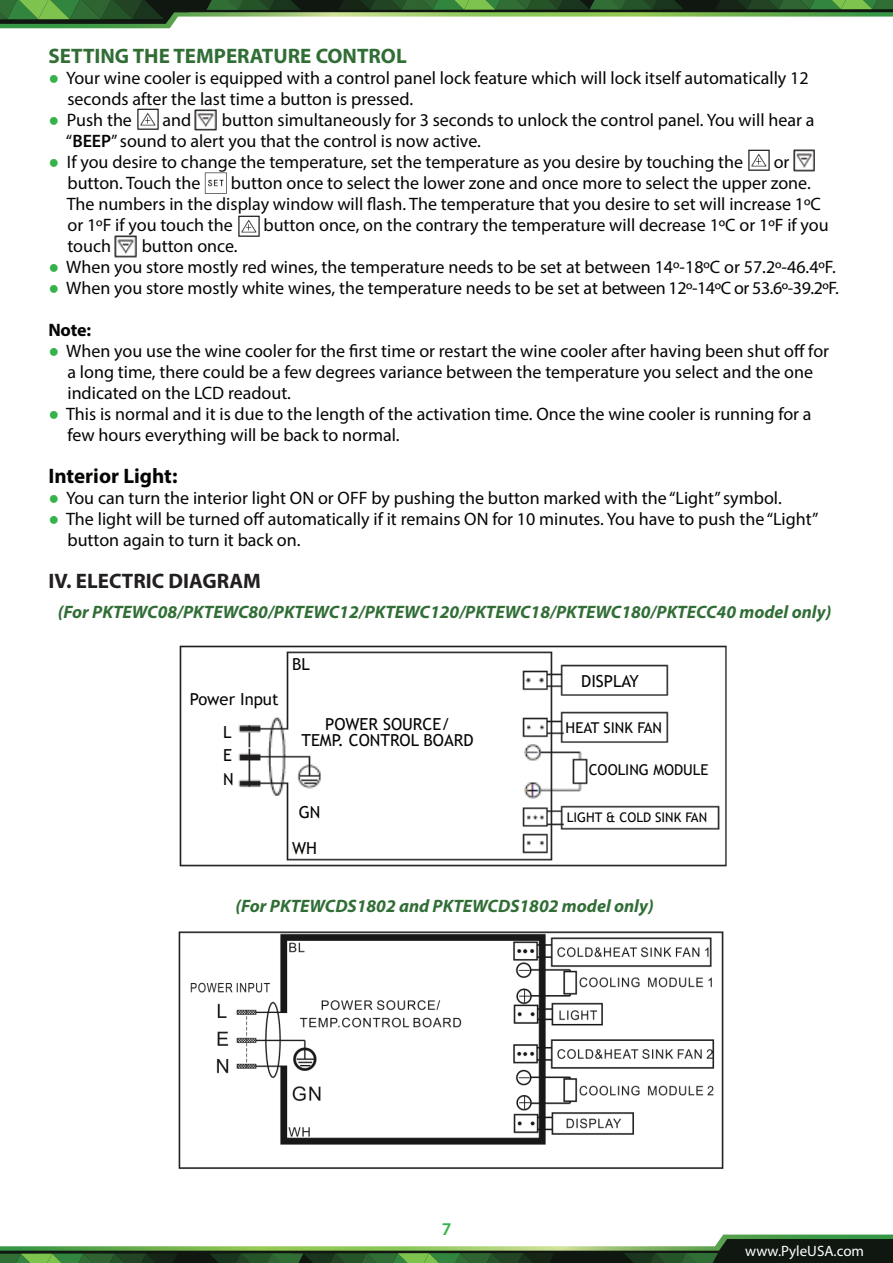
<style>
.page{position:relative;width:893px;height:1263px;background:#fff}
.page>*{position:absolute;margin:0;border:0;box-sizing:border-box;transform-origin:0 0}
.t1{font:700 21px "Myriad Pro";color:#316e36}
.t2{font:700 21px "Myriad Pro";color:#231f20}
.t3{font:700 21px "Myriad Pro";color:#050504}
.t4{font:18px/21px "Myriad Pro";color:#050504}
.t5{font:italic 700 18px "Myriad Pro";color:#316e36}
.t6{font:700 18px "Myriad Pro";color:#050504}
.t7{font:600 18px "Myriad Pro";color:#34b34a}
.t8{font:16.5px/23.2px "Trebuchet MS";color:#050504}
.t9{font:15px "Myriad Pro";color:#fff}
.t10{font:14.85px "Trebuchet MS";color:#050504}
.t11{font:13.2px "Trebuchet MS";color:#050504}
.s1{font-family:"Trebuchet MS";color:#34b34a}
.s2{font-weight:600}
</style>
<div class="page">
<img style="left:137px;top:108px;width:22px;height:22px">
<img style="left:194px;top:109px;width:23px;height:22px">
<img style="left:748px;top:149px;width:22px;height:22px">
<img style="left:793px;top:150px;width:22px;height:22px">
<img style="left:204px;top:172px;width:23px;height:22px">
<img style="left:238px;top:215px;width:22px;height:22px">
<img style="left:114px;top:236px;width:23px;height:22px">
<img style="left:179px;top:645px;width:548px;height:222px">
<div style="left:187px;top:696px;width:92px;height:15px;background:#fff"></div>
<div style="left:216px;top:714px;width:19px;height:80px;background:#fff"></div>
<svg style="left:290px;top:656px;width:157px;height:202px"></svg>
<div style="left:577px;top:674px;width:64px;height:16px;background:#fff"></div>
<div style="left:565px;top:718px;width:83px;height:20px;background:#fff"></div>
<div style="left:588px;top:757px;width:109px;height:29px;background:#fff"></div>
<div style="left:565px;top:809px;width:132px;height:16px;background:#fff"></div>
<svg style="left:0;top:1234px;width:893px;height:29px"></svg>
<svg style="left:0;top:0;width:893px;height:28px"></svg>
<img style="left:178px;top:931px;width:546px;height:238px">
<p class="t1" style="left:48px;top:42px;width:360px">SETTING THE TEMPERATURE CONTROL</p>
<p class="t4" style="left:67px;top:67px;width:743px;text-indent:-19px"><span class="s1">●</span> Your wine cooler is equipped with a control panel lock feature which will lock itself automatically 12 seconds after the last time a button is pressed.</p>
<p class="t4" style="left:48px;top:109px;width:85px"><span class="s1">●</span> Push the</p>
<p class="t4" style="left:163px;top:109px;width:30px">and</p>
<p class="t4" style="left:66px;top:109px;width:750px;text-indent:156px">button simultaneously for 3 seconds to unlock the control panel. You will hear a “<span class="s2">BEEP</span>” sound to alert you that the control is now active.</p>
<p class="t4" style="left:48px;top:151px;width:696px"><span class="s1">●</span> If you desire to change the temperature, set the temperature as you desire by touching the</p>
<p class="t4" style="left:774px;top:151px;width:17px">or</p>
<p class="t4" style="left:67px;top:172px;width:134px">button. Touch the</p>
<p class="t4" style="left:67px;top:172px;width:756px;text-indent:164px">button once to select the lower zone and once more to select the upper zone.<br>The numbers in the display window will flash. The temperature that you desire to set will increase 1ºC or 1ºF if you touch the</p>
<p class="t4" style="left:263px;top:214px;width:567px">button once, on the contrary the temperature will decrease 1ºC or 1ºF if you</p>
<p class="t4" style="left:67px;top:235px;width:45px">touch</p>
<p class="t4" style="left:142px;top:235px;width:98px">button once.</p>
<p class="t4" style="left:48px;top:256px;width:789px"><span class="s1">●</span> When you store mostly red wines, the temperature needs to be set at between 14º-18ºC or 57.2º-46.4ºF.</p>
<p class="t4" style="left:48px;top:277px;width:792px"><span class="s1">●</span> When you store mostly white wines, the temperature needs to be set at between 12º-14ºC or 53.6º-39.2ºF.</p>
<p class="t6" style="left:48px;top:318px;width:44px">Note:</p>
<p class="t4" style="left:67px;top:340px;width:763px;text-indent:-19px"><span class="s1">●</span> When you use the wine cooler for the first time or restart the wine cooler after having been shut off for a long time, there could be a few degrees variance between the temperature you select and the one indicated on the LCD readout.</p>
<p class="t4" style="left:67px;top:403px;width:746px;text-indent:-19px"><span class="s1">●</span> This is normal and it is due to the length of the activation time. Once the wine cooler is running for a few hours everything will be back to normal.</p>
<p class="t3" style="left:48px;top:462px;width:131px">Interior Light:</p>
<p class="t4" style="left:48px;top:487px;width:735px"><span class="s1">●</span> You can turn the interior light ON or OFF by pushing the button marked with the “Light” symbol.</p>
<p class="t4" style="left:67px;top:508px;width:752px;text-indent:-19px"><span class="s1">●</span> The light will be turned off automatically if it remains ON for 10 minutes. You have to push the “Light” button again to turn it back on.</p>
<p class="t2" style="left:48px;top:567px;width:214px">IV. ELECTRIC DIAGRAM</p>
<p class="t5" style="left:58px;top:600px;width:775px">(For PKTEWC08/PKTEWC80/PKTEWC12/PKTEWC120/PKTEWC18/PKTEWC180/PKTECC40 model only)</p>
<p class="t8" style="left:190px;top:687px;width:90px">Power Input</p>
<p class="t8" style="left:223px;top:721px;width:12px">L<br>E<br>N</p>
<p class="t8" style="left:292px;top:652px;width:19px">BL</p>
<p class="t8" style="left:301px;top:716px;width:174px;line-height:16.5px;text-align:center">POWER SOURCE/<br>TEMP. CONTROL BOARD</p>
<p class="t8" style="left:299px;top:800px;width:23px">GN</p>
<p class="t8" style="left:292px;top:837px;width:26px">WH</p>
<p class="t8" style="left:581px;top:669px;width:59px">DISPLAY</p>
<p class="t10" style="left:566px;top:719px;width:98px">HEAT SINK FAN</p>
<p class="t10" style="left:589px;top:760px;width:121px">COOLING MODULE</p>
<p class="t11" style="left:567px;top:808px;width:142px">LIGHT &amp; COLD SINK FAN</p>
<p class="t5" style="left:235px;top:894px;width:420px">(For PKTEWCDS1802 and PKTEWCDS1802 model only)</p>
<p class="t7" style="left:442px;top:1217px;width:11px">7</p>
<p class="t9" style="left:745px;top:1241px;width:120px">www.PyleUSA.com</p>
</div>
